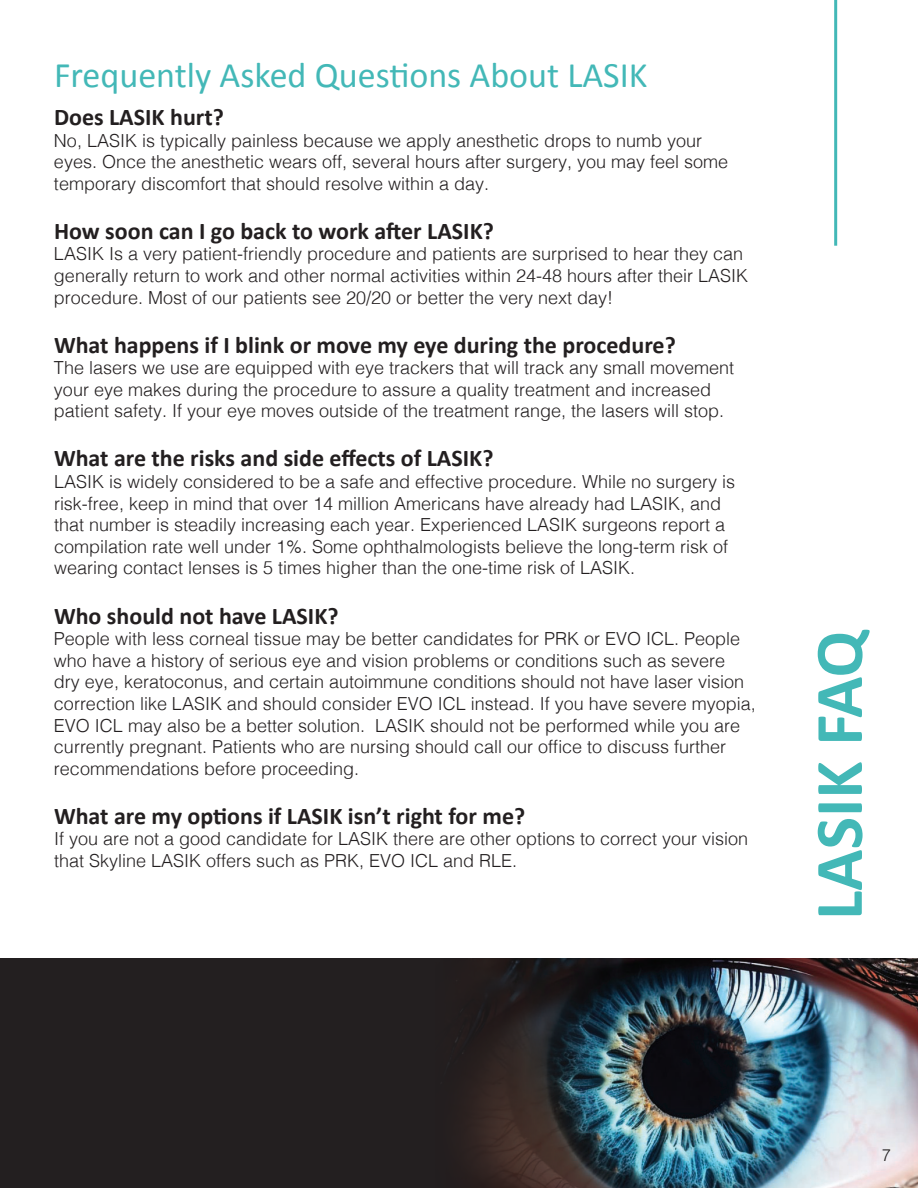
<style>
.page{position:relative;width:918px;height:1188px;background:#fff}
.page>*{position:absolute;margin:0;border:0;box-sizing:border-box;transform-origin:0 0}
.t1{font:700 68.55px "Calibri";color:#43b8b7}
.t2{font:36px "Calibri";color:#43b8b7}
.t3{font:700 24px "Calibri";color:#231f20}
.t4{font:300 18px/21.6px "Helvetica";color:#231f20}
.t5{font:300 16.5px "Helvetica";color:#231f20}
</style>
<div class="page">
<hr style="left:834px;top:0;width:3px;height:246px;background:#43b8b7">
<div style="left:0;top:958px;width:918px;height:230px;background:#231f20"></div>
<img style="left:455px;top:959px;width:463px;height:229px">
<h2 class="t2" style="left:54px;top:51px;width:595px">Frequently Asked Questions About LASIK</h2>
<h3 class="t3" style="left:54px;top:100px;width:171px">Does LASIK hurt?</h3>
<p class="t4" style="left:54px;top:128px;width:676px">No, LASIK is typically painless because we apply anesthetic drops to numb your eyes. Once the anesthetic wears off, several hours after surgery, you may feel some temporary discomfort that should resolve within a day.</p>
<h3 class="t3" style="left:54px;top:214px;width:441px">How soon can I go back to work after LASIK?</h3>
<p class="t4" style="left:54px;top:242px;width:696px">LASIK Is a very patient-friendly procedure and patients are surprised to hear they can generally return to work and other normal activities within 24-48 hours after their LASIK procedure. Most of our patients see 20/20 or better the very next day!</p>
<h3 class="t3" style="left:54px;top:328px;width:623px">What happens if I blink or move my eye during the procedure?</h3>
<p class="t4" style="left:54px;top:356px;width:682px">The lasers we use are equipped with eye trackers that will track any small movement your eye makes during the procedure to assure a quality treatment and increased patient safety. If your eye moves outside of the treatment range, the lasers will stop.</p>
<h3 class="t3" style="left:54px;top:442px;width:441px">What are the risks and side effects of LASIK?</h3>
<p class="t4" style="left:54px;top:470px;width:683px">LASIK is widely considered to be a safe and effective procedure. While no surgery is risk-free, keep in mind that over 14 million Americans have already had LASIK, and that number is steadily increasing each year. Experienced LASIK surgeons report a compilation rate well under 1%. Some ophthalmologists believe the long-term risk of wearing contact lenses is 5 times higher than the one-time risk of LASIK.</p>
<h3 class="t3" style="left:54px;top:599px;width:286px">Who should not have LASIK?</h3>
<p class="t4" style="left:54px;top:627px;width:703px">People with less corneal tissue may be better candidates for PRK or EVO ICL. People who have a history of serious eye and vision problems or conditions such as severe<br>dry eye, keratoconus, and certain autoimmune conditions should not have laser vision correction like LASIK and should consider EVO ICL instead. If you have severe myopia, EVO ICL may also be a better solution. LASIK should not be performed while you are currently pregnant. Patients who are nursing should call our office to discuss further recommendations before proceeding.</p>
<h3 class="t3" style="left:54px;top:799px;width:473px">What are my options if LASIK isn’t right for me?</h3>
<p class="t4" style="left:54px;top:827px;width:696px">If you are not a good candidate for LASIK there are other options to correct your vision that Skyline LASIK offers such as PRK, EVO ICL and RLE.</p>
<h1 class="t1" style="left:791px;top:920px;width:292px;rotate:-90deg">LASIK FAQ</h1>
<p class="t5" style="left:882px;top:1141px;width:11px">7</p>
</div>
